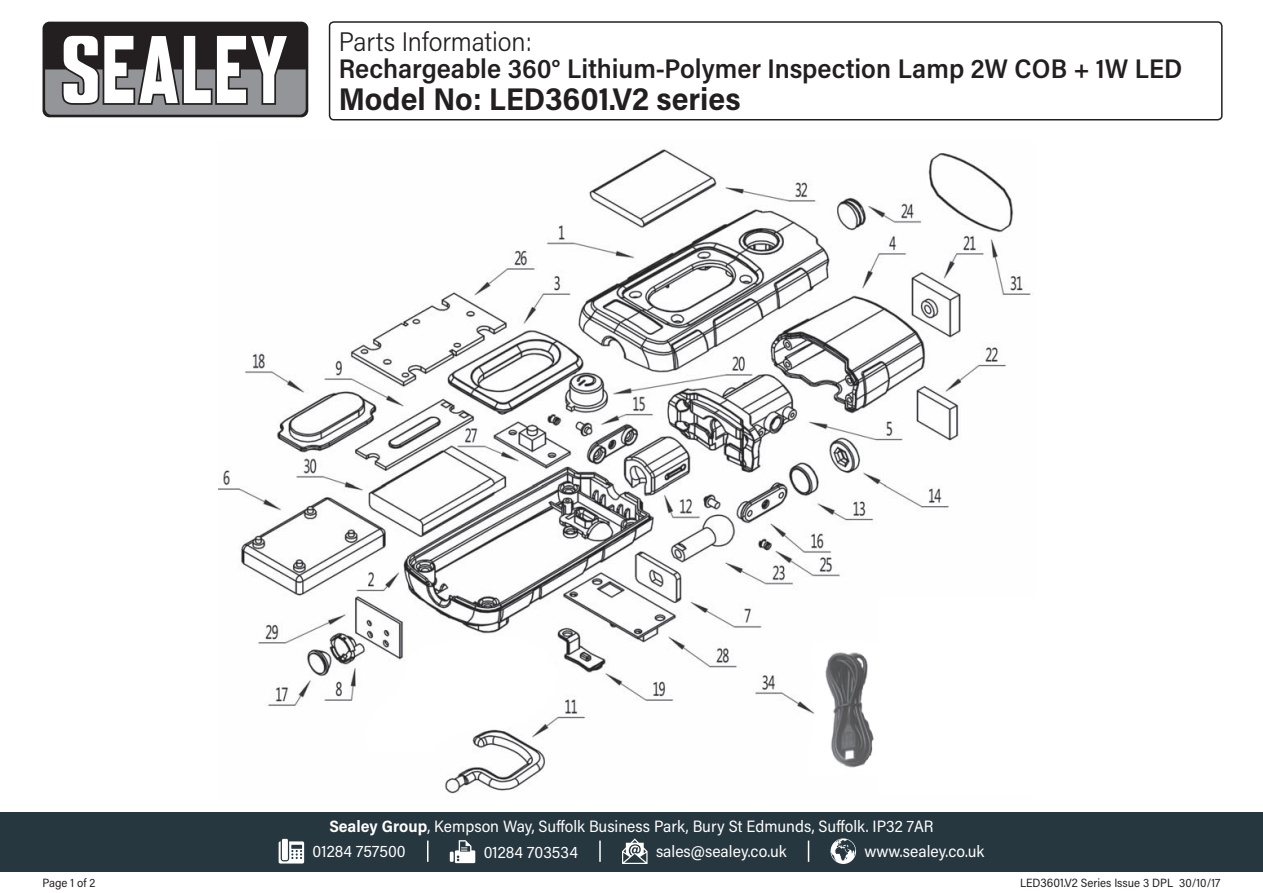
<style>
.page{position:relative;width:1263px;height:893px;background:#fff}
.page>*{position:absolute;margin:0;border:0;box-sizing:border-box;transform-origin:0 0}
.t1{font:700 31.5px "Acumin Pro Semi Cond";color:#231f20}
.t2{font:600 27px "Acumin Pro Semi Cond";color:#231f20}
.t3{font:300 27px "Acumin Pro Semi Cond";color:#231f20}
.t4{font:16.5px/25.2px "Acumin Pro Semi Cond";color:#fff}
.t5{font:12px "Acumin Pro Semi Cond";color:#231f20}
.s1{font-weight:700}
</style>
<div class="page">
<div style="left:43px;top:22px;width:265px;height:95px;background:#231f20;border-radius:7px"></div>
<svg style="left:45px;top:35px;width:261px;height:80px"></svg>
<div style="left:0;top:812px;width:1263px;height:60px;background:#27373f"></div>
<svg style="left:279px;top:841px;width:25px;height:22px"></svg>
<div style="left:282px;top:839px;width:6px;height:21px;background:#fff"></div>
<svg style="left:450px;top:852px;width:4px;height:10px"></svg>
<svg style="left:455px;top:840px;width:20px;height:23px"></svg>
<svg style="left:622px;top:838px;width:25px;height:26px"></svg>
<svg style="left:830px;top:838px;width:26px;height:26px"></svg>
<svg style="left:427px;top:840px;width:1px;height:22px"></svg>
<svg style="left:808px;top:840px;width:1px;height:22px"></svg>
<hr style="left:599px;top:840px;width:2px;height:22px;background:#fff">
<div style="left:329px;top:21px;width:893px;height:99px;border:2px solid #231f20;border-radius:4px"></div>
<img style="left:219px;top:149px;width:812px;height:645px">
<h2 class="t3" style="left:339px;top:23px;width:195px">Parts Information:</h2>
<h2 class="t2" style="left:339px;top:50px;width:845px">Rechargeable 360° Lithium-Polymer Inspection Lamp 2W COB + 1W LED</h2>
<h1 class="t1" style="left:339px;top:76px;width:403px">Model No: LED3601.V2 series</h1>
<p class="t4" style="left:313px;top:813px;width:622px;text-indent:17px"><span class="s1">Sealey Group</span>, Kempson Way, Suffolk Business Park, Bury St Edmunds, Suffolk. IP32 7AR<br>01284 757500</p>
<p class="t4" style="left:484px;top:839px;width:96px">01284 703534</p>
<p class="t4" style="left:656px;top:838px;width:132px">sales@sealey.co.uk</p>
<p class="t4" style="left:864px;top:838px;width:121px">www.sealey.co.uk</p>
<p class="t5" style="left:43px;top:874px;width:54px">Page 1 of 2</p>
<p class="t5" style="left:1020px;top:874px;width:202px">LED3601.V2 Series Issue 3 DPL 30/10/17</p>
</div>
